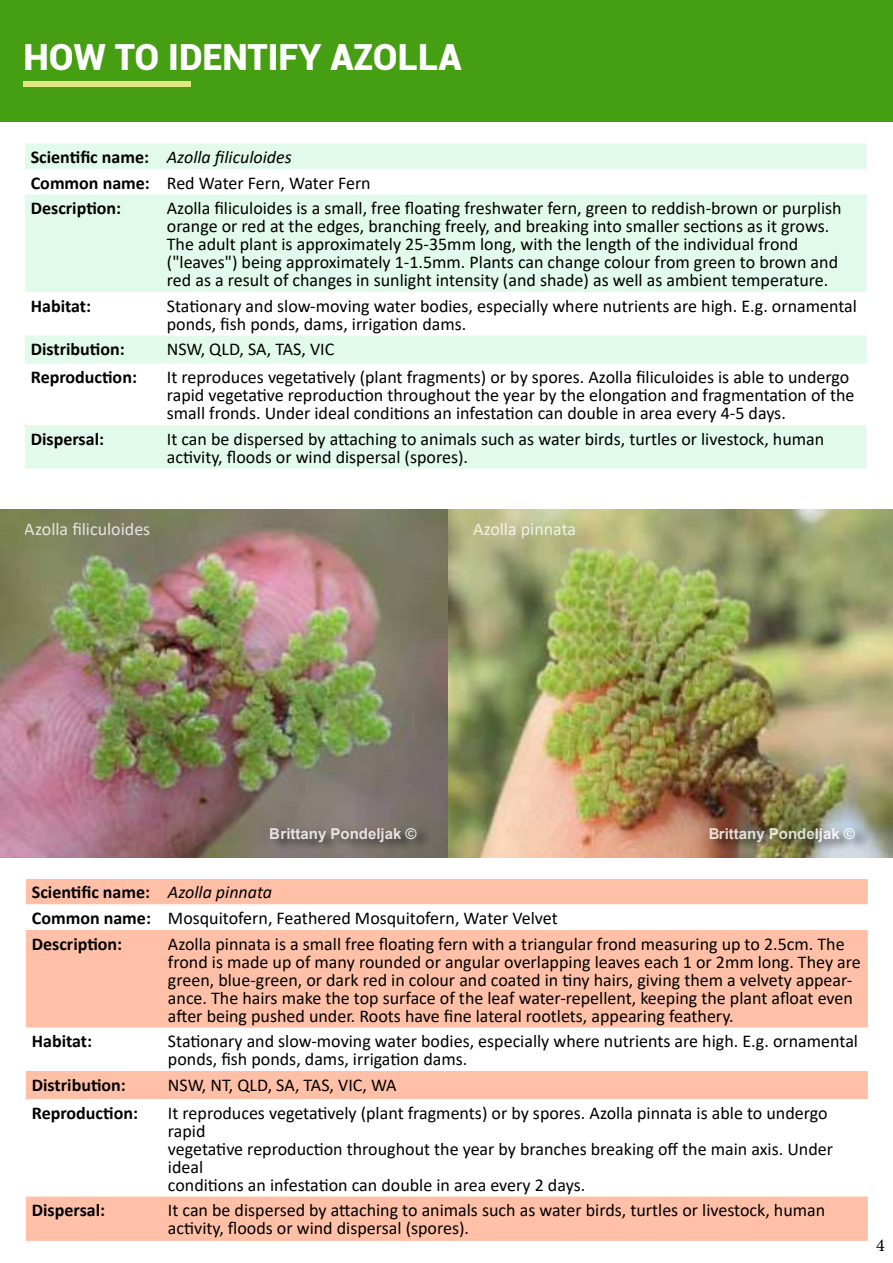
<style>
.page{position:relative;width:893px;height:1263px;background:#fff}
.page>*{position:absolute;margin:0;border:0;box-sizing:border-box;transform-origin:0 0}
.t1{font:900 36px "Roboto";color:#fff}
.t2{font:18px/18px "Calibri";color:#000}
.t3{font:700 18px/25.5px "Calibri";color:#000}
.t4{font:18px "Calibri";color:#fff}
.t5{font:18px "Minion Pro";color:#000}
.t6{font:700 15px "Arial";color:#fff}
.s1{font-weight:400;font-style:italic}
.s2{font-weight:400}
.s3{font-weight:700}
.s4{font-style:italic}
</style>
<div class="page">
<div style="left:0;top:0;width:893px;height:121px;background:#469e13"></div>
<img style="left:0;top:509px;width:892px;height:349px">
<div style="left:23px;top:81px;width:168px;height:6px;background:#e0e783"></div>
<div style="left:271px;top:825px;width:162px;height:30px;background:#000;opacity:.75"></div>
<div style="left:710px;top:825px;width:162px;height:30px;background:#000;opacity:.75"></div>
<div style="left:25px;top:143px;width:842px;height:26px;background:#e2faeb"></div>
<svg style="left:25px;top:194px;width:842px;height:274px;fill:#e2faeb"></svg>
<div style="left:26px;top:879px;width:842px;height:25px;background:#ffc0a7"></div>
<svg style="left:26px;top:930px;width:842px;height:311px;fill:#ffc0a7"></svg>
<h1 class="t1" style="left:23px;top:36px;width:439px">HOW TO IDENTIFY AZOLLA</h1>
<p class="t3" style="left:31px;top:144px;width:341px">Scientific name: <span class="s1">Azolla filiculoides<br></span>Common name: <span class="s2">Red Water Fern, Water Fern<br></span>Description:</p>
<p class="t2" style="left:167px;top:199px;width:676px">Azolla filiculoides is a small, free floating freshwater fern, green to reddish-brown or purplish orange or red at the edges, branching freely, and breaking into smaller sections as it grows.<br>The adult plant is approximately 25-35mm long, with the length of the individual frond ("leaves") being approximately 1-1.5mm. Plants can change colour from green to brown and red as a result of changes in sunlight intensity (and shade) as well as ambient temperature.</p>
<p class="t3" style="left:31px;top:294px;width:62px">Habitat:</p>
<p class="t2" style="left:167px;top:296px;width:692px">Stationary and slow-moving water bodies, especially where nutrients are high. E.g. ornamental ponds, fish ponds, dams, irrigation dams.</p>
<p class="t3" style="left:31px;top:336px;width:96px">Distribution:</p>
<p class="t2" style="left:167px;top:340px;width:169px">NSW, QLD, SA, TAS, VIC</p>
<p class="t3" style="left:31px;top:364px;width:108px">Reproduction:</p>
<p class="t2" style="left:167px;top:368px;width:689px">It reproduces vegetatively (plant fragments) or by spores. Azolla filiculoides is able to undergo rapid vegetative reproduction throughout the year by the elongation and fragmentation of the small fronds. Under ideal conditions an infestation can double in area every 4-5 days.</p>
<p class="t3" style="left:31px;top:426px;width:75px">Dispersal:</p>
<p class="t2" style="left:167px;top:429px;width:659px">It can be dispersed by attaching to animals such as water birds, turtles or livestock, human activity, floods or wind dispersal (spores).</p>
<p class="t4" style="left:25px;top:516px;width:127px">Azolla filiculoides</p>
<p class="t4" style="left:473px;top:523px;width:104px">Azolla pinnata</p>
<p class="t6" style="left:270px;top:828px;width:148px">Brittany Pondeljak ©</p>
<p class="t6" style="left:708px;top:828px;width:148px">Brittany Pondeljak ©</p>
<p class="t2" style="left:32px;top:879px;width:527px;line-height:25.5px"><span class="s3">Scientific name:</span> <span class="s4">Azolla pinnata<br></span><span class="s3">Common name:</span> Mosquitofern, Feathered Mosquitofern, Water Velvet<br><span class="s3">Description:</span></p>
<p class="t2" style="left:168px;top:934px;width:694px">Azolla pinnata is a small free floating fern with a triangular frond measuring up to 2.5cm. The frond is made up of many rounded or angular overlapping leaves each 1 or 2mm long. They are green, blue-green, or dark red in colour and coated in tiny hairs, giving them a velvety appear&shy;ance. The hairs make the top surface of the leaf water-repellent, keeping the plant afloat even after being pushed under. Roots have fine lateral rootlets, appearing feathery.</p>
<p class="t3" style="left:32px;top:1030px;width:62px">Habitat:</p>
<p class="t2" style="left:168px;top:1031px;width:692px">Stationary and slow-moving water bodies, especially where nutrients are high. E.g. ornamental ponds, fish ponds, dams, irrigation dams.</p>
<p class="t3" style="left:32px;top:1071px;width:96px">Distribution:</p>
<p class="t2" style="left:168px;top:1075px;width:230px">NSW, NT, QLD, SA, TAS, VIC, WA</p>
<p class="t3" style="left:32px;top:1099px;width:108px">Reproduction:</p>
<p class="t2" style="left:168px;top:1103px;width:667px">It reproduces vegetatively (plant fragments) or by spores. Azolla pinnata is able to undergo rapid<br>vegetative reproduction throughout the year by branches breaking off the main axis. Under ideal<br>conditions an infestation can double in area every 2 days.</p>
<p class="t3" style="left:32px;top:1197px;width:75px">Dispersal:</p>
<p class="t2" style="left:168px;top:1201px;width:659px">It can be dispersed by attaching to animals such as water birds, turtles or livestock, human activity, floods or wind dispersal (spores).</p>
<p class="t5" style="left:876px;top:1234px;width:10px">4</p>
</div>
